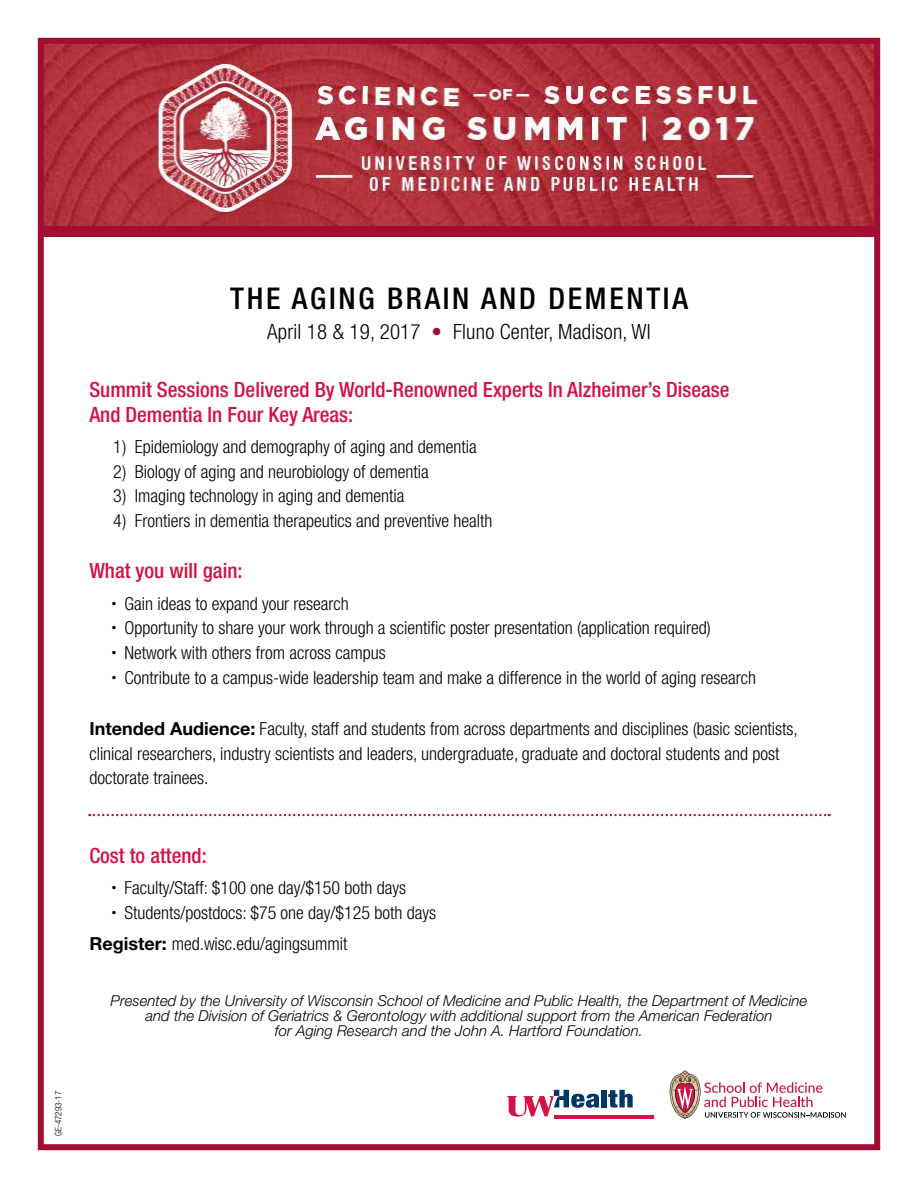
<style>
.page{position:relative;width:918px;height:1188px;background:#fff}
.page>*{position:absolute;margin:0;border:0;box-sizing:border-box;transform-origin:0 0}
.t1{font:500 condensed 30px "Helvetica Neue LT Std";letter-spacing:.09em;color:#000}
.t2{font:500 condensed 21px/24.6px "Helvetica Neue LT Std";color:#d31245}
.t3{font:300 condensed 21px "Helvetica Neue LT Std";letter-spacing:.01em;color:#000}
.t4{font:300 condensed 18px/24.6px "Helvetica Neue LT Std";color:#000}
.t5{font:italic 300 15px/15px "Helvetica Neue LT Std";color:#000;text-align:center}
.t6{font:300 condensed 9px "Helvetica Neue LT Std";color:#000}
.s1{color:#a30c33}
.s2{font-weight:700;font-stretch:normal}
</style>
<div class="page">
<img style="left:45px;top:45px;width:828px;height:181px">
<div style="left:38px;top:38px;width:842px;height:1112px;border:6px solid #a30c33"></div>
<svg style="left:669px;top:1071px;width:177px;height:48px"></svg>
<hr style="left:554px;top:1115px;width:100px;height:4px;background:#d31245">
<div style="left:601px;top:1090px;width:6px;height:17px;background:#003764"></div>
<svg style="left:608px;top:1090px;width:25px;height:18px"></svg>
<svg style="left:507px;top:1090px;width:92px;height:27px"></svg>
<div style="left:39px;top:226px;width:839px;height:11px;background:#a30c33"></div>
<svg style="left:89px;top:814px;width:741px;height:2px"></svg>
<p class="t6" style="left:53px;top:1136px;width:47px;rotate:-90deg">GE-47293-17</p>
<p class="t1" style="left:230px;top:281px;width:459px">THE AGING BRAIN AND DEMENTIA</p>
<p class="t3" style="left:267px;top:320px;width:385px">April 18 &amp; 19, 2017 <span class="s1">•</span> Fluno Center, Madison, WI</p>
<p class="t2" style="left:89px;top:377px;width:642px">Summit Sessions Delivered By World-Renowned Experts In Alzheimer’s Disease<br>And Dementia In Four Key Areas:</p>
<p class="t4" style="left:113px;top:434px;width:365px">1) Epidemiology and demography of aging and dementia</p>
<p class="t4" style="left:113px;top:459px;width:317px">2) Biology of aging and neurobiology of dementia</p>
<p class="t4" style="left:113px;top:483px;width:293px">3) Imaging technology in aging and dementia</p>
<p class="t4" style="left:113px;top:508px;width:381px">4) Frontiers in dementia therapeutics and preventive health</p>
<p class="t2" style="left:89px;top:558px;width:155px">What you will gain:</p>
<p class="t4" style="left:124px;top:591px;width:226px">Gain ideas to expand your research</p>
<p class="t4" style="left:124px;top:616px;width:588px">Opportunity to share your work through a scientific poster presentation (application required)</p>
<p class="t4" style="left:124px;top:640px;width:263px">Network with others from across campus</p>
<p class="t4" style="left:124px;top:665px;width:633px">Contribute to a campus-wide leadership team and make a difference in the world of aging research</p>
<p class="t4" style="left:89px;top:716px;width:710px"><span class="s2">Intended Audience:</span> Faculty, staff and students from across departments and disciplines (basic scientists, clinical researchers, industry scientists and leaders, undergraduate, graduate and doctoral students and post doctorate trainees.</p>
<p class="t2" style="left:89px;top:843px;width:119px">Cost to attend:</p>
<p class="t4" style="left:124px;top:875px;width:283px">Faculty/Staff: $100 one day/$150 both days</p>
<p class="t4" style="left:124px;top:900px;width:313px">Students/postdocs: $75 one day/$125 both days</p>
<p class="t4" style="left:89px;top:931px;width:260px"><span class="s2">Register:</span> med.wisc.edu/agingsummit</p>
<p class="t5" style="left:111px;top:993px;width:698px">Presented by the University of Wisconsin School of Medicine and Public Health, the Department of Medicine and the Division of Geriatrics &amp; Gerontology with additional support from the American Federation<br>for Aging Research and the John A. Hartford Foundation.</p>
</div>
